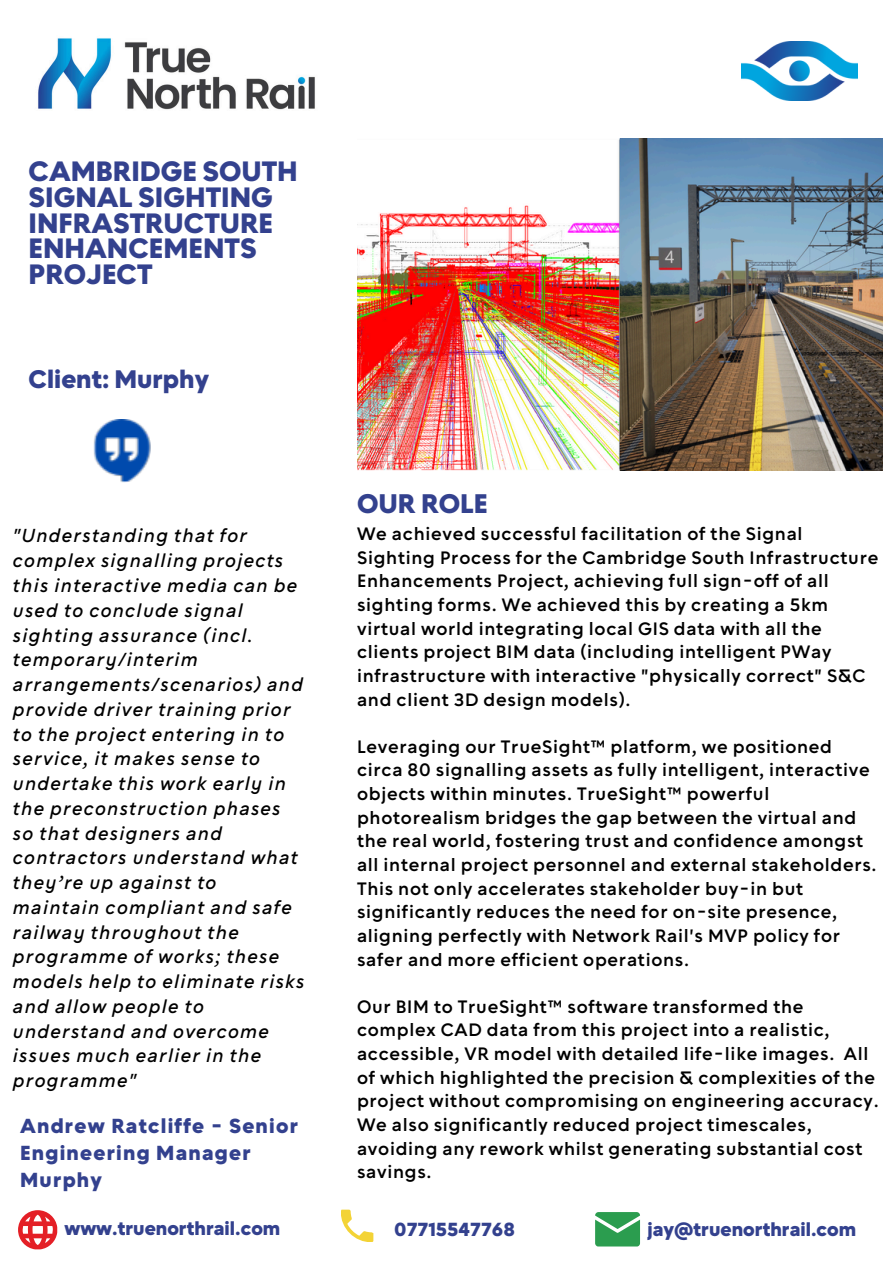
<style>
.page{position:relative;width:894px;height:1264px;background:#fff}
.page>*{position:absolute;margin:0;border:0;box-sizing:border-box;transform-origin:0 0}
.t1{font:900 27.9px/25.8px "Chesna Grotesk";color:#33418e}
.t2{font:900 26.85px "Chesna Grotesk";color:#33418e}
.t3{font:900 25.35px "Chesna Grotesk";color:#33418e}
.t4{font:900 20.25px/27px "Chesna Grotesk";letter-spacing:.06em;color:#33418e}
.t5{font:900 18.9px "Chesna Grotesk";color:#33418e}
.t6{font:italic 500 18.75px/24.8px "Chesna Grotesk";letter-spacing:.06em;color:#000}
.t7{font:600 17.85px/23.7px "Chesna Grotesk";letter-spacing:.04em;color:#000}
</style>
<div class="page">
<img style="left:93px;top:419px;width:57px;height:63px">
<img style="left:357px;top:139px;width:525px;height:332px">
<img style="left:38px;top:38px;width:277px;height:72px">
<svg style="left:18px;top:1210px;width:39px;height:39px"></svg>
<svg style="left:341px;top:1209px;width:32px;height:33px"></svg>
<svg style="left:595px;top:1212px;width:45px;height:34px;background:#46a965"></svg>
<img style="left:741px;top:42px;width:116px;height:58px">
<h3 class="t1" style="left:29px;top:159px;width:271px">CAMBRIDGE SOUTH<br>SIGNAL SIGHTING<br>INFRASTRUCTURE<br>ENHANCEMENTS<br>PROJECT</h3>
<p class="t3" style="left:29px;top:362px;width:182px">Client: Murphy</p>
<h3 class="t6" style="left:13px;top:524px;width:293px">"Understanding that for complex signalling projects this interactive media can be used to conclude signal sighting assurance (incl. temporary/interim arrangements/scenarios) and provide driver training prior to the project entering in to service, it makes sense to undertake this work early in the preconstruction phases so that designers and contractors understand what they’re up against to maintain compliant and safe railway throughout the programme of works; these models help to eliminate risks and allow people to understand and overcome issues much earlier in the programme"</h3>
<h1 class="t4" style="left:20px;top:1113px;width:279px">Andrew Ratcliffe - Senior<br>Engineering Manager<br>Murphy</h1>
<p class="t2" style="left:357px;top:485px;width:132px">OUR ROLE</p>
<h2 class="t7" style="left:357px;top:523px;width:522px">We achieved successful facilitation of the Signal Sighting Process for the Cambridge South Infrastructure Enhancements Project, achieving full sign-off of all sighting forms. We achieved this by creating a 5km virtual world integrating local GIS data with all the clients project BIM data (including intelligent PWay infrastructure with interactive "physically correct" S&amp;C and client 3D design models).</h2>
<p class="t7" style="left:357px;top:735px;width:521px">Leveraging our TrueSight™ platform, we positioned circa 80 signalling assets as fully intelligent, interactive objects within minutes. TrueSight™ powerful photorealism bridges the gap between the virtual and the real world, fostering trust and confidence amongst all internal project personnel and external stakeholders.<br>This not only accelerates stakeholder buy-in but significantly reduces the need for on-site presence, aligning perfectly with Network Rail's MVP policy for safer and more efficient operations.</p>
<p class="t7" style="left:357px;top:995px;width:523px">Our BIM to TrueSight™ software transformed the complex CAD data from this project into a realistic, accessible, VR model with detailed life-like images. All of which highlighted the precision &amp; complexities of the project without compromising on engineering accuracy.<br>We also significantly reduced project timescales, avoiding any rework whilst generating substantial cost savings.</p>
<p class="t5" style="left:64px;top:1215px;width:217px">www.truenorthrail.com</p>
<h1 class="t5" style="left:394px;top:1217px;width:122px">07715547768</h1>
<p class="t5" style="left:647px;top:1217px;width:210px">jay@truenorthrail.com</p>
</div>
